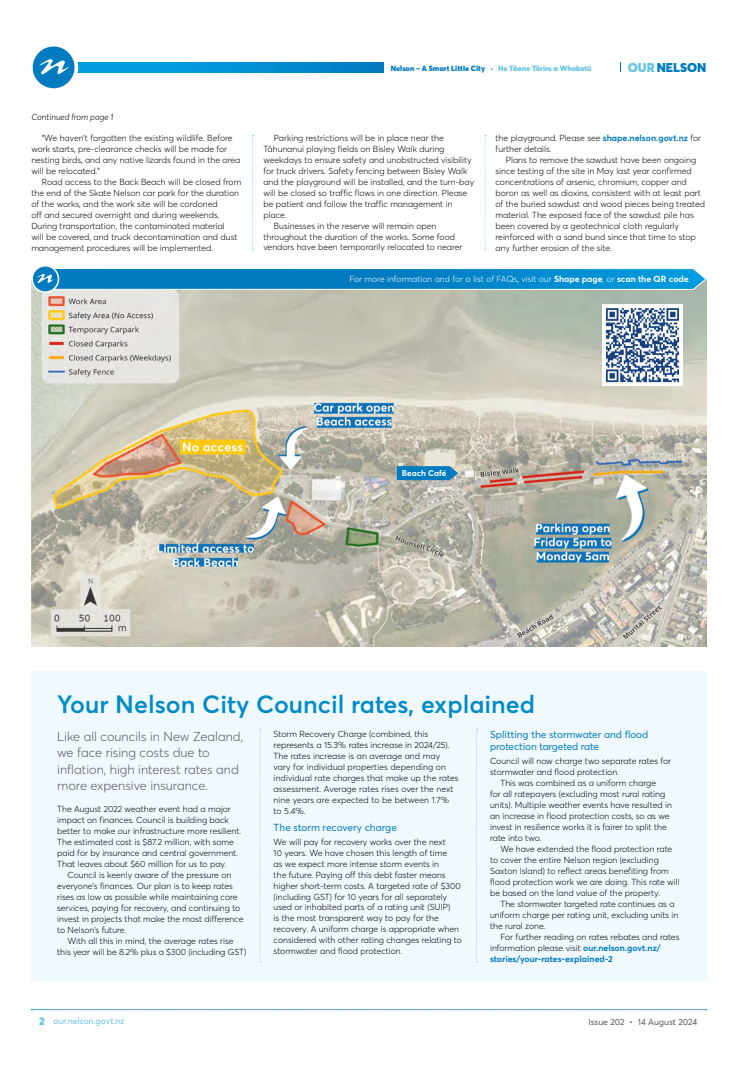
<style>
.page{position:relative;width:738px;height:1078px;background:#fff}
.page>*{position:absolute;margin:0;border:0;box-sizing:border-box;transform-origin:0 0}
.t1{font:600 24.7px "Averta";color:#008bc8}
.t2{font:300 12.8px/16.5px "Averta";color:#58585a}
.t3{font:900 12.6px "Averta";color:#007bc0}
.t4{font:10.1px/11.9px "Averta";letter-spacing:-.01em;color:#007bc0}
.t5{font:300 8.7px/11px "Averta";color:#000}
.t6{font:300 8.7px "Averta";color:#fff}
.t7{font:700 8.7px "Averta";color:#007bc0}
.t8{font:8.7px "Averta";color:#58585a}
.t9{font:8.7px "Averta";color:#65c5e4}
.t10{font:italic 300 8.7px "Averta";color:#000}
.t11{font:700 8.2px "Averta";color:#fff}
.t12{font:900 7.5px "Averta";color:#007bc0}
.s1{font-weight:300;font-size:8.7px;color:#009ee0}
.s2{color:#65c5e4}
.s3{font-weight:700;color:#007bc0}
.s4{font-weight:700}
.s5{font-weight:900;font-size:11px}
</style>
<div class="page">
<div style="left:31px;top:671px;width:674px;height:309px;background:#f0f9fd"></div>
<svg style="left:476px;top:728px;width:1px;height:234px"></svg>
<svg style="left:259px;top:728px;width:2px;height:234px"></svg>
<img style="left:31px;top:283px;width:675px;height:363px">
<img style="left:601px;top:305px;width:81px;height:80px">
<svg style="left:32px;top:266px;width:26px;height:26px"></svg>
<div style="left:31px;top:265px;width:28px;height:28px;border:2px solid #fff;border-radius:50%"></div>
<svg style="left:37px;top:267px;width:669px;height:23px;background:#2494ce"></svg>
<svg style="left:396px;top:466px;width:62px;height:14px"></svg>
<svg style="left:484px;top:135px;width:2px;height:115px"></svg>
<svg style="left:252px;top:135px;width:1px;height:115px"></svg>
<svg style="left:78px;top:63px;width:305px;height:9px;background:#0091d4"></svg>
<svg style="left:32px;top:46px;width:46px;height:43px"></svg>
<svg style="left:31px;top:1009px;width:676px;height:1px"></svg>
<p class="t10" style="left:31px;top:111px;width:83px">Continued from page 1</p>
<p class="t5" style="left:31px;top:132px;width:210px;text-indent:10px">“We haven’t forgotten the existing wildlife. Before work starts, pre-clearance checks will be made for nesting birds, and any native lizards found in the area will be relocated.”</p>
<p class="t5" style="left:31px;top:176px;width:211px;text-indent:10px">Road access to the Back Beach will be closed from the end of the Skate Nelson car park for the duration of the works, and the work site will be cordoned<br>off and secured overnight and during weekends.<br>During transportation, the contaminated material<br>will be covered, and truck decontamination and dust management procedures will be implemented.</p>
<p class="t12" style="left:390px;top:63px;width:202px">Nelson – A Smart Little City <span class="s1">•</span> <span class="s2">He Tāone Tōrire a Whakatū</span></p>
<h3 class="t3" style="left:627px;top:58px;width:80px"><span class="s2">OUR</span> NELSON</h3>
<p class="t5" style="left:273px;top:132px;width:171px">Parking restrictions will be in place near the</p>
<p class="t5" style="left:263px;top:143px;width:182px">Tāhunanui playing fields on Bisley Walk during</p>
<p class="t5" style="left:263px;top:154px;width:210px">weekdays to ensure safety and unobstructed visibility</p>
<p class="t5" style="left:263px;top:165px;width:205px">for truck drivers. Safety fencing between Bisley Walk</p>
<p class="t5" style="left:263px;top:176px;width:212px">and the playground will be installed, and the turn-bay</p>
<p class="t5" style="left:263px;top:187px;width:205px">will be closed so traffic flows in one direction. Please</p>
<p class="t5" style="left:263px;top:197px;width:190px">be patient and follow the traffic management in</p>
<p class="t5" style="left:263px;top:208px;width:25px">place.</p>
<p class="t5" style="left:273px;top:219px;width:164px">Businesses in the reserve will remain open</p>
<p class="t5" style="left:263px;top:230px;width:193px">throughout the duration of the works. Some food</p>
<p class="t5" style="left:263px;top:241px;width:200px">vendors have been temporarily relocated to nearer</p>
<p class="t5" style="left:495px;top:132px;width:207px">the playground. Please see <span class="s3">shape.nelson.govt.nz</span> for further details.</p>
<p class="t5" style="left:495px;top:154px;width:211px;text-indent:10px">Plans to remove the sawdust have been ongoing since testing of the site in May last year confirmed concentrations of arsenic, chromium, copper and boron as well as dioxins, consistent with at least part of the buried sawdust and wood pieces being treated material. The exposed face of the sawdust pile has been covered by a geotechnical cloth regularly reinforced with a sand bund since that time to stop any further erosion of the site.</p>
<p class="t6" style="left:349px;top:273px;width:342px">For more information and for a list of FAQs, visit our <span class="s4">Shape page</span>, or <span class="s4">scan the QR code</span>.</p>
<p class="t11" style="left:401px;top:467px;width:46px">Beach Café</p>
<h1 class="t1" style="left:57px;top:687px;width:479px">Your Nelson City Council rates, explained</h1>
<h2 class="t2" style="left:57px;top:727px;width:187px">Like all councils in New Zealand, we face rising costs due to inflation, high interest rates and more expensive insurance.</h2>
<p class="t5" style="left:57px;top:802px;width:185px">The August 2022 weather event had a major impact on finances. Council is building back better to make our infrastructure more resilient.<br>The estimated cost is $87.2 million, with some paid for by insurance and central government.<br>That leaves about $60 million for us to pay.</p>
<p class="t5" style="left:57px;top:868px;width:187px;text-indent:10px">Council is keenly aware of the pressure on everyone’s finances. Our plan is to keep rates rises as low as possible while maintaining core services, paying for recovery, and continuing to invest in projects that make the most difference to Nelson’s future.</p>
<p class="t5" style="left:57px;top:934px;width:190px;text-align:center">With all this in mind, the average rates rise<br>this year will be 8.2% plus a $300 (including GST)</p>
<p class="t5" style="left:273px;top:727px;width:186px">Storm Recovery Charge (combined, this represents a 15.3% rates increase in 2024/25).<br>The rates increase is an average and may vary for individual properties depending on individual rate charges that make up the rates assessment. Average rates rises over the next nine years are expected to be between 1.7% to 5.4%.</p>
<p class="t4" style="left:273px;top:820px;width:125px">The storm recovery charge</p>
<p class="t5" style="left:273px;top:835px;width:190px">We will pay for recovery works over the next<br>10 years. We have chosen this length of time<br>as we expect more intense storm events in<br>the future. Paying off this debt faster means higher short-term costs. A targeted rate of $300 (including GST) for 10 years for all separately used or inhabited parts of a rating unit (SUIP)<br>is the most transparent way to pay for the recovery. A uniform charge is appropriate when considered with other rating changes relating to stormwater and flood protection.</p>
<p class="t4" style="left:489px;top:728px;width:160px">Splitting the stormwater and flood protection targeted rate</p>
<p class="t5" style="left:489px;top:754px;width:182px">Council will now charge two separate rates for</p>
<p class="t5" style="left:489px;top:765px;width:130px">stormwater and flood protection.</p>
<p class="t5" style="left:500px;top:776px;width:157px">This was combined as a uniform charge</p>
<p class="t5" style="left:489px;top:787px;width:176px">for all ratepayers (excluding most rural rating</p>
<p class="t5" style="left:489px;top:798px;width:183px">units). Multiple weather events have resulted in</p>
<p class="t5" style="left:489px;top:809px;width:181px">an increase in flood protection costs, so as we</p>
<p class="t5" style="left:489px;top:820px;width:178px">invest in resilience works it is fairer to split the</p>
<p class="t5" style="left:489px;top:831px;width:53px">rate into two.</p>
<p class="t5" style="left:500px;top:842px;width:173px">We have extended the flood protection rate</p>
<p class="t5" style="left:489px;top:853px;width:170px">to cover the entire Nelson region (excluding</p>
<p class="t5" style="left:489px;top:864px;width:180px">Saxton Island) to reflect areas benefiting from</p>
<p class="t5" style="left:489px;top:875px;width:191px">flood protection work we are doing. This rate will</p>
<p class="t5" style="left:489px;top:886px;width:171px">be based on the land value of the property.</p>
<p class="t5" style="left:500px;top:897px;width:175px">The stormwater targeted rate continues as a</p>
<p class="t5" style="left:489px;top:908px;width:190px">uniform charge per rating unit, excluding units in</p>
<p class="t5" style="left:489px;top:919px;width:57px">the rural zone.</p>
<p class="t5" style="left:500px;top:930px;width:180px">For further reading on rates rebates and rates</p>
<p class="t5" style="left:489px;top:941px;width:172px">information please visit <span class="s3">our.nelson.govt.nz/</span></p>
<p class="t7" style="left:489px;top:952px;width:124px">stories/your-rates-explained-2</p>
<p class="t9" style="left:39px;top:1014px;width:87px"><span class="s5">2</span> our.nelson.govt.nz</p>
<p class="t8" style="left:588px;top:1015px;width:110px">Issue 202 • 14 August 2024</p>
</div>
